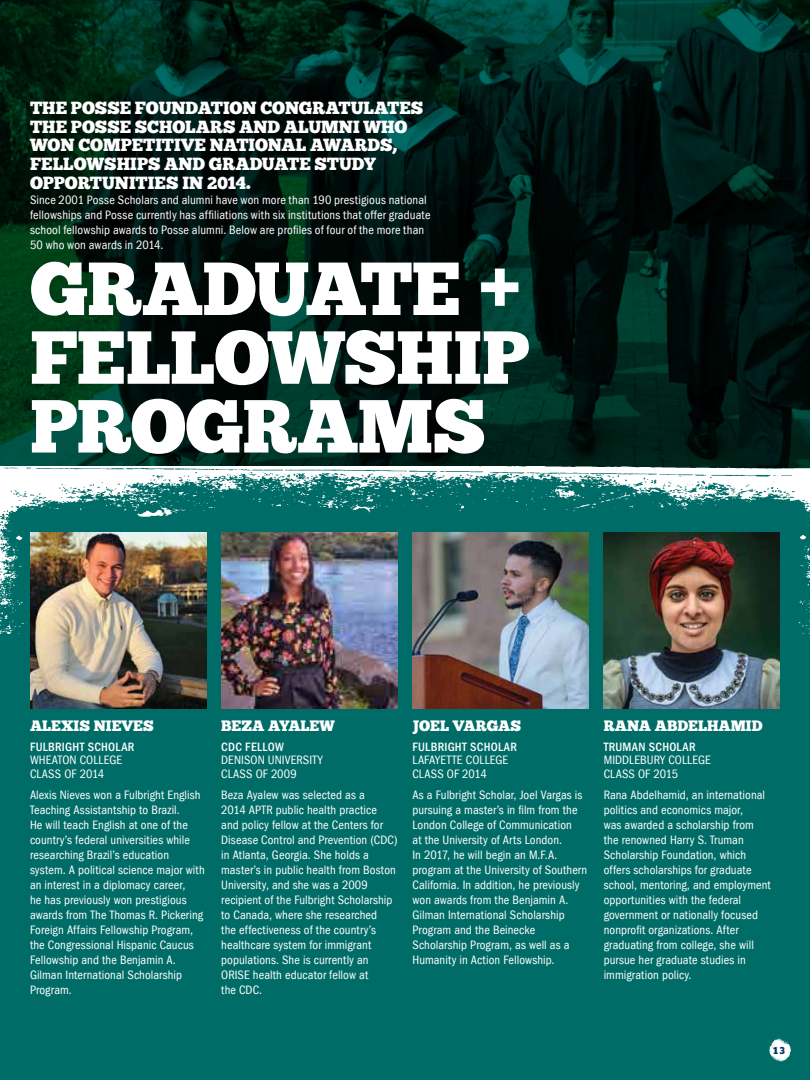
<style>
.page{position:relative;width:810px;height:1080px;background:#006c67}
.page>*{position:absolute;margin:0;border:0;box-sizing:border-box;transform-origin:0 0}
.t1{font:75px/68.8px "Chunk Five";letter-spacing:-.015em;color:#fff}
.t2{font:17.5px/18.8px "Chunk Five";letter-spacing:-.005em;color:#fff}
.t3{font:15px "Chunk Five";letter-spacing:-.005em;color:#fff}
.t4{font:condensed 12.5px/15px "Franklin Gothic";letter-spacing:.005em;color:#fff}
.t5{font:500 condensed 12.5px "Franklin Gothic";letter-spacing:.02em;color:#fff}
.t6{font:10px "Chunk Five";color:#003767}
</style>
<div class="page">
<img style="left:0;top:0;width:810px;height:466px">
<img style="left:0;top:466px;width:810px;height:167px">
<img style="left:30px;top:533px;width:176px;height:176px">
<img style="left:412px;top:532px;width:177px;height:177px">
<img style="left:604px;top:532px;width:176px;height:177px">
<img style="left:221px;top:532px;width:176px;height:177px">
<svg style="left:769px;top:1038px;width:22px;height:24px"></svg>
<h2 class="t2" style="left:30px;top:99px;width:395px">THE POSSE FOUNDATION CONGRATULATES<br>THE POSSE SCHOLARS AND ALUMNI WHO<br>WON COMPETITIVE NATIONAL AWARDS,<br>FELLOWSHIPS AND GRADUATE STUDY<br>OPPORTUNITIES IN 2014.</h2>
<p class="t4" style="left:30px;top:192px;width:402px">Since 2001 Posse Scholars and alumni have won more than 190 prestigious national fellowships and Posse currently has affiliations with six institutions that offer graduate school fellowship awards to Posse alumni. Below are profiles of four of the more than 50 who won awards in 2014.</p>
<h1 class="t1" style="left:30px;top:259px;width:501px">GRADUATE +<br>FELLOWSHIP<br>PROGRAMS</h1>
<p class="t3" style="left:30px;top:719px;width:125px">ALEXIS NIEVES</p>
<p class="t5" style="left:30px;top:739px;width:106px">FULBRIGHT SCHOLAR</p>
<p class="t4" style="left:30px;top:753px;width:94px;line-height:13.8px">WHEATON COLLEGE<br>CLASS OF 2014</p>
<p class="t4" style="left:30px;top:787px;width:176px">Alexis Nieves won a Fulbright English Teaching Assistantship to Brazil.<br>He will teach English at one of the country’s federal universities while researching Brazil’s education system. A political science major with an interest in a diplomacy career,<br>he has previously won prestigious awards from The Thomas R. Pickering Foreign Affairs Fellowship Program, the Congressional Hispanic Caucus Fellowship and the Benjamin A.<br>Gilman International Scholarship Program.</p>
<p class="t3" style="left:221px;top:719px;width:115px">BEZA AYALEW</p>
<p class="t5" style="left:221px;top:739px;width:64px">CDC FELLOW</p>
<p class="t4" style="left:221px;top:753px;width:103px;line-height:13.8px">DENISON UNIVERSITY<br>CLASS OF 2009</p>
<p class="t4" style="left:221px;top:787px;width:178px">Beza Ayalew was selected as a<br>2014 APTR public health practice and policy fellow at the Centers for<br>Disease Control and Prevention (CDC) in Atlanta, Georgia. She holds a master’s in public health from Boston<br>University, and she was a 2009 recipient of the Fulbright Scholarship to Canada, where she researched<br>the effectiveness of the country’s healthcare system for immigrant populations. She is currently an<br>ORISE health educator fellow at<br>the CDC.</p>
<p class="t3" style="left:412px;top:719px;width:110px">JOEL VARGAS</p>
<p class="t5" style="left:412px;top:739px;width:106px">FULBRIGHT SCHOLAR</p>
<p class="t4" style="left:412px;top:753px;width:97px;line-height:13.8px">LAFAYETTE COLLEGE<br>CLASS OF 2014</p>
<p class="t4" style="left:412px;top:787px;width:176px">As a Fulbright Scholar, Joel Vargas is pursuing a master’s in film from the London College of Communication<br>at the University of Arts London.<br>In 2017, he will begin an M.F.A. program at the University of Southern California. In addition, he previously won awards from the Benjamin A.<br>Gilman International Scholarship Program and the Beinecke Scholarship Program, as well as a Humanity in Action Fellowship.</p>
<p class="t3" style="left:604px;top:719px;width:160px">RANA ABDELHAMID</p>
<p class="t5" style="left:604px;top:739px;width:93px">TRUMAN SCHOLAR</p>
<p class="t4" style="left:604px;top:753px;width:109px;line-height:13.8px">MIDDLEBURY COLLEGE<br>CLASS OF 2015</p>
<p class="t4" style="left:604px;top:787px;width:169px">Rana Abdelhamid, an international politics and economics major,<br>was awarded a scholarship from the renowned Harry S. Truman<br>Scholarship Foundation, which offers scholarships for graduate school, mentoring, and employment opportunities with the federal government or nationally focused nonprofit organizations. After graduating from college, she will pursue her graduate studies in immigration policy.</p>
<p class="t6" style="left:773px;top:1046px;width:13px">13</p>
</div>
